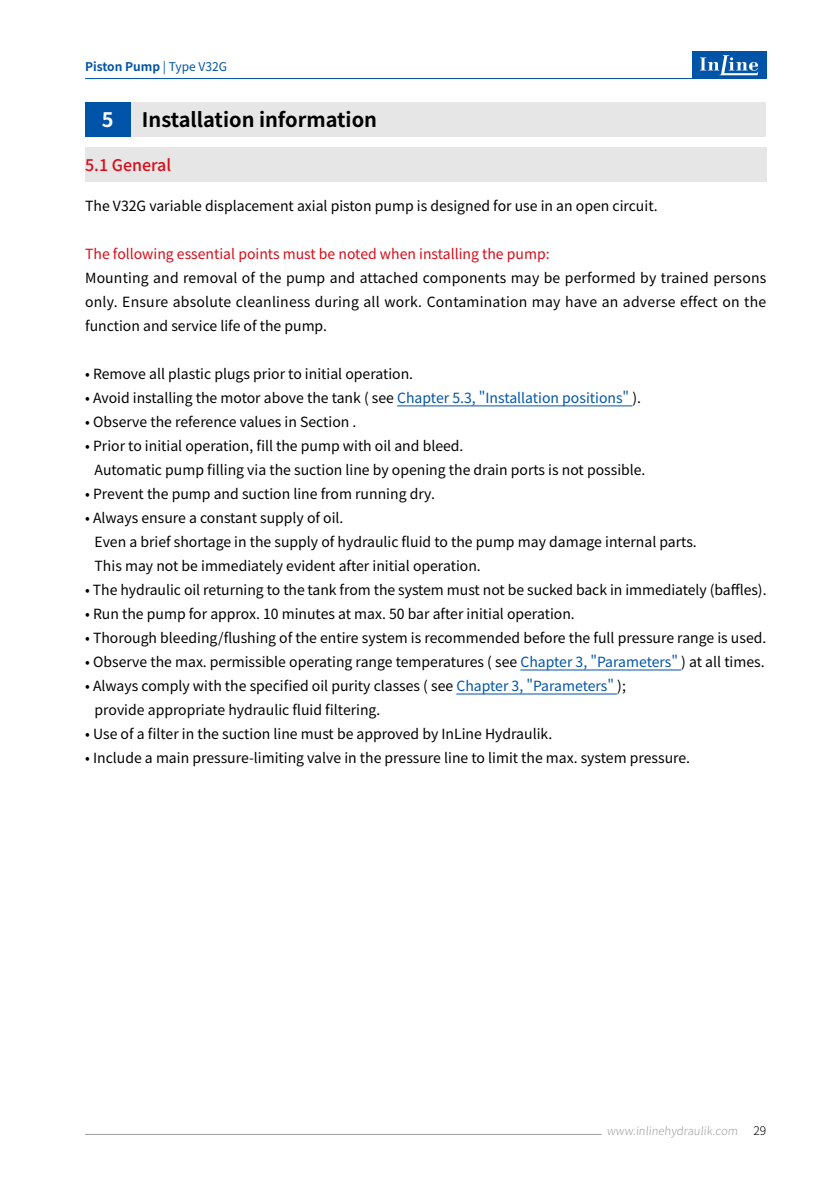
<style>
.page{position:relative;width:823px;height:1191px;background:#fff}
.page>*{position:absolute;margin:0;border:0;box-sizing:border-box;transform-origin:0 0}
.t1{font:700 20px "Noto Sans Hans";color:#000}
.t2{font:700 20px "Noto Sans Hans";color:#fff}
.t3{font:500 16px "Noto Sans Hans";color:#d80c18}
.t4{font:14px/24px "Noto Sans Hans";color:#000}
.t5{font:14px "Noto Sans Hans";color:#d80c18}
.t6{font:700 12px "Noto Sans Hans";color:#0054a7}
.t7{font:300 11.4px "Noto Sans Hans";color:#9fa0a0}
.s1{font-weight:400}
.s2{color:#0054a7}
.s3{font-size:12px;color:#000}
</style>
<div class="page">
<hr style="left:85px;top:78px;width:607px;height:1px;background:#0054a7">
<hr style="left:85px;top:1134px;width:516px;height:1px;background:#9fa0a0">
<div style="left:691px;top:52px;width:74px;height:27px;background:#0054a7"></div>
<svg style="left:700px;top:55px;width:57px;height:20px"></svg>
<div style="left:130px;top:102px;width:635px;height:34px;background:#e6e6e6"></div>
<div style="left:85px;top:147px;width:680px;height:34px;background:#e6e6e6"></div>
<div style="left:85px;top:102px;width:45px;height:34px;background:#0054a7"></div>
<hr style="left:397px;top:405px;width:235px;height:1px;background:#0054a7">
<hr style="left:520px;top:669px;width:160px;height:1px;background:#0054a7">
<hr style="left:456px;top:693px;width:161px;height:1px;background:#0054a7">
<p class="t6" style="left:85px;top:59px;width:143px">Piston Pump <span class="s1">| Type V32G</span></p>
<h1 class="t1" style="left:142px;top:108px;width:236px">Installation information</h1>
<p class="t3" style="left:85px;top:156px;width:87px">5.1 General</p>
<h1 class="t2" style="left:102px;top:108px;width:13px">5</h1>
<p class="t4" style="left:85px;top:194px;width:573px">The V32G variable displacement axial piston pump is designed for use in an open circuit.</p>
<p class="t5" style="left:85px;top:246px;width:465px">The following essential points must be noted when installing the pump:</p>
<p class="t4" style="left:85px;top:266px;width:682px;text-align:justify">Mounting and removal of the pump and attached components may be performed by trained persons only. Ensure absolute cleanliness during all work. Contamination may have an adverse effect on the function and service life of the pump.</p>
<p class="t4" style="left:85px;top:362px;width:329px">• Remove all plastic plugs prior to initial operation.</p>
<p class="t4" style="left:85px;top:386px;width:557px">• Avoid installing the motor above the tank ( see <span class="s2">Chapter 5.3, "Installation positions"</span> ).</p>
<p class="t4" style="left:85px;top:410px;width:272px">• Observe the reference values in Section .</p>
<p class="t4" style="left:94px;top:434px;width:552px;text-indent:-9px">• Prior to initial operation, fill the pump with oil and bleed.<br>Automatic pump filling via the suction line by opening the drain ports is not possible.</p>
<p class="t4" style="left:85px;top:482px;width:351px">• Prevent the pump and suction line from running dry.</p>
<p class="t4" style="left:94px;top:506px;width:603px;text-indent:-9px">• Always ensure a constant supply of oil.<br>Even a brief shortage in the supply of hydraulic fluid to the pump may damage internal parts.<br>This may not be immediately evident after initial operation.</p>
<p class="t4" style="left:85px;top:578px;width:682px">• The hydraulic oil returning to the tank from the system must not be sucked back in immediately (baffles).</p>
<p class="t4" style="left:85px;top:602px;width:491px">• Run the pump for approx. 10 minutes at max. 50 bar after initial operation.</p>
<p class="t4" style="left:85px;top:626px;width:682px">• Thorough bleeding/flushing of the entire system is recommended before the full pressure range is used.</p>
<p class="t4" style="left:85px;top:650px;width:680px">• Observe the max. permissible operating range temperatures ( see <span class="s2">Chapter 3, "Parameters"</span> ) at all times.</p>
<p class="t4" style="left:94px;top:674px;width:532px;text-indent:-9px">• Always comply with the specified oil purity classes ( see <span class="s2">Chapter 3, "Parameters"</span> ); provide appropriate hydraulic fluid filtering.</p>
<p class="t4" style="left:85px;top:722px;width:468px">• Use of a filter in the suction line must be approved by InLine Hydraulik.</p>
<p class="t4" style="left:85px;top:746px;width:606px">• Include a main pressure-limiting valve in the pressure line to limit the max. system pressure.</p>
<p class="t7" style="left:606px;top:1124px;width:161px">www.inlinehydraulik.com <span class="s3">29</span></p>
</div>
